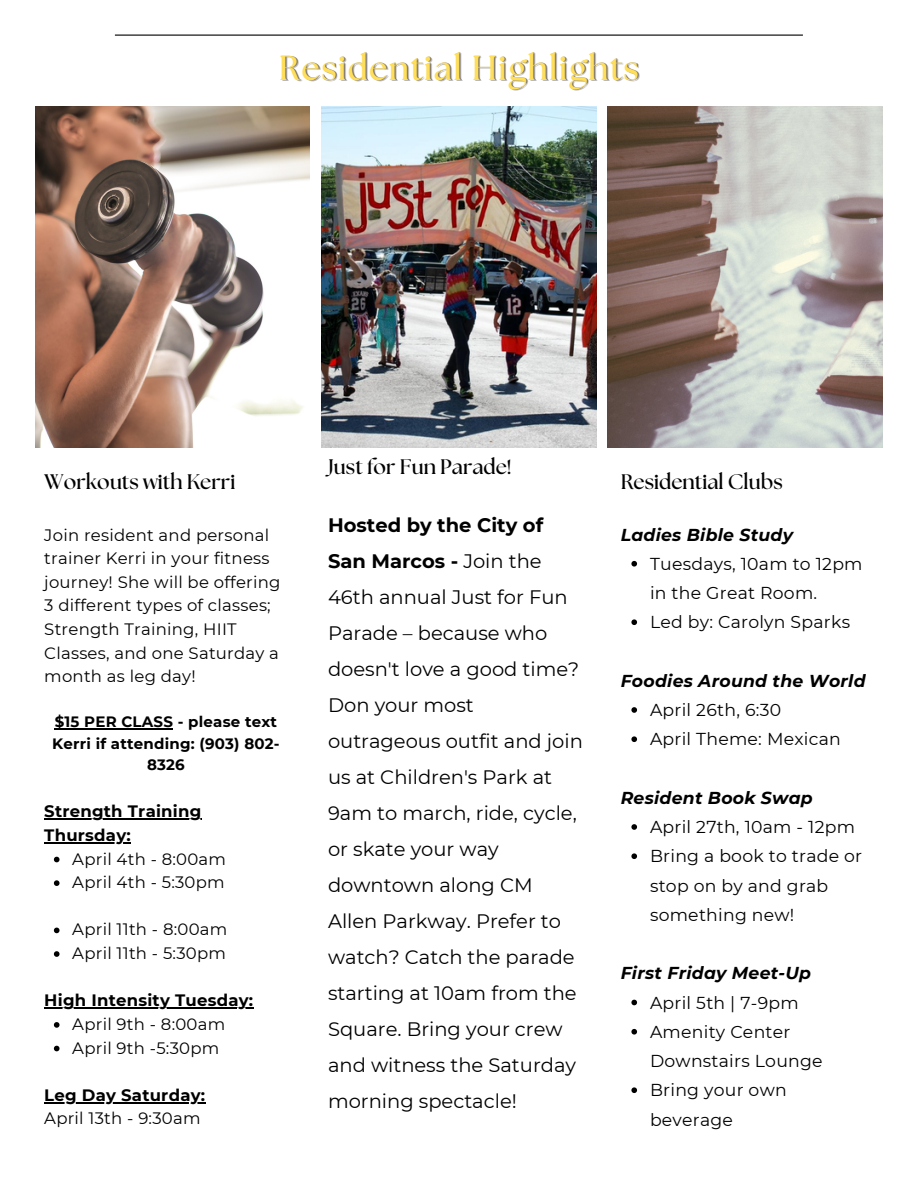
<style>
.page{position:relative;width:918px;height:1188px;background:#fff}
.page>*{position:absolute;margin:0;border:0;box-sizing:border-box;transform-origin:0 0}
.t1{font:700 34.5px "The Seasons";letter-spacing:.04em;color:#ffde59}
.t2{font:700 21px "The Seasons";color:#000}
.t3{font:19.5px/36px "Montserrat";color:#000}
.t4{font:17.25px/29.2px "Montserrat";letter-spacing:.015em;color:#000}
.t5{font:italic 700 17.25px "Montserrat";letter-spacing:.015em;color:#000}
.t6{font:16.5px/23.7px "Montserrat";letter-spacing:.015em;color:#000}
.t7{font:700 16.5px "Montserrat";letter-spacing:.015em;color:#000}
.t8{font:700 15px/21.3px "Montserrat";letter-spacing:.015em;color:#000;text-align:center}
.s1{font-weight:700}
</style>
<div class="page">
<img style="left:35px;top:106px;width:275px;height:341px">
<img style="left:321px;top:106px;width:276px;height:341px">
<img style="left:608px;top:106px;width:274px;height:341px">
<hr style="left:115px;top:35px;width:688px;height:1px;background:#000">
<hr style="left:55px;top:728px;width:118px;height:2px;background:#000">
<hr style="left:44px;top:818px;width:158px;height:2px;background:#000">
<hr style="left:44px;top:842px;width:87px;height:1px;background:#000">
<svg style="left:54px;top:857px;width:6px;height:5px"></svg>
<svg style="left:54px;top:880px;width:6px;height:6px"></svg>
<svg style="left:54px;top:928px;width:6px;height:5px"></svg>
<svg style="left:54px;top:951px;width:6px;height:6px"></svg>
<hr style="left:44px;top:1007px;width:209px;height:2px;background:#000">
<svg style="left:54px;top:1022px;width:6px;height:6px"></svg>
<svg style="left:54px;top:1046px;width:6px;height:5px"></svg>
<hr style="left:44px;top:1102px;width:161px;height:1px;background:#000">
<svg style="left:631px;top:561px;width:6px;height:6px"></svg>
<svg style="left:631px;top:619px;width:6px;height:6px"></svg>
<svg style="left:631px;top:707px;width:6px;height:6px"></svg>
<svg style="left:631px;top:736px;width:6px;height:6px"></svg>
<svg style="left:631px;top:824px;width:6px;height:6px"></svg>
<svg style="left:631px;top:853px;width:6px;height:6px"></svg>
<svg style="left:631px;top:1000px;width:6px;height:5px"></svg>
<svg style="left:631px;top:1029px;width:6px;height:6px"></svg>
<svg style="left:631px;top:1087px;width:6px;height:6px"></svg>
<p class="t1" style="left:279px;top:52px;width:362px">Residential Highlights</p>
<h1 class="t2" style="left:44px;top:472px;width:193px">Workouts with Kerri</h1>
<p class="t6" style="left:44px;top:523px;width:238px">Join resident and personal trainer Kerri in your fitness journey! She will be offering<br>3 different types of classes;<br>Strength Training, HIIT<br>Classes, and one Saturday a month as leg day!</p>
<p class="t8" style="left:52px;top:711px;width:229px">$15 PER CLASS - please text<br>Kerri if attending: (903) 802-<br>8326</p>
<p class="t7" style="left:44px;top:801px;width:159px">Strength Training</p>
<p class="t6" style="left:72px;top:823px;width:155px;text-indent:-28px"><span class="s1">Thursday:<br></span>April 4th - 8:00am</p>
<p class="t6" style="left:72px;top:870px;width:154px">April 4th - 5:30pm</p>
<p class="t6" style="left:72px;top:918px;width:157px">April 11th - 8:00am</p>
<p class="t6" style="left:72px;top:941px;width:155px">April 11th - 5:30pm</p>
<p class="t7" style="left:44px;top:990px;width:210px">High Intensity Tuesday:</p>
<p class="t6" style="left:72px;top:1012px;width:154px">April 9th - 8:00am</p>
<p class="t6" style="left:72px;top:1036px;width:149px">April 9th -5:30pm</p>
<p class="t7" style="left:44px;top:1085px;width:162px">Leg Day Saturday:</p>
<p class="t6" style="left:44px;top:1107px;width:158px">April 13th - 9:30am</p>
<p class="t2" style="left:328px;top:457px;width:185px">Just for Fun Parade!</p>
<p class="t3" style="left:328px;top:507px;width:256px"><span class="s1">Hosted by the City of<br>San Marcos -</span> Join the<br>46th annual Just for Fun<br>Parade – because who doesn't love a good time?<br>Don your most outrageous outfit and join us at Children's Park at<br>9am to march, ride, cycle, or skate your way downtown along CM<br>Allen Parkway. Prefer to watch? Catch the parade starting at 10am from the<br>Square. Bring your crew and witness the Saturday morning spectacle!</p>
<p class="t2" style="left:621px;top:472px;width:164px">Residential Clubs</p>
<p class="t5" style="left:621px;top:524px;width:174px">Ladies Bible Study</p>
<p class="t4" style="left:650px;top:549px;width:214px">Tuesdays, 10am to 12pm in the Great Room.</p>
<p class="t4" style="left:650px;top:608px;width:202px">Led by: Carolyn Sparks</p>
<p class="t5" style="left:621px;top:670px;width:247px">Foodies Around the World</p>
<p class="t4" style="left:650px;top:695px;width:133px">April 26th, 6:30</p>
<p class="t4" style="left:650px;top:725px;width:192px">April Theme: Mexican</p>
<p class="t5" style="left:621px;top:787px;width:194px">Resident Book Swap</p>
<p class="t4" style="left:650px;top:812px;width:207px">April 27th, 10am - 12pm</p>
<p class="t4" style="left:650px;top:842px;width:214px">Bring a book to trade or stop on by and grab something new!</p>
<p class="t5" style="left:621px;top:963px;width:192px">First Friday Meet-Up</p>
<p class="t4" style="left:650px;top:988px;width:150px">April 5th | 7-9pm</p>
<p class="t4" style="left:650px;top:1017px;width:174px">Amenity Center<br>Downstairs Lounge</p>
<p class="t4" style="left:650px;top:1076px;width:138px">Bring your own beverage</p>
</div>
